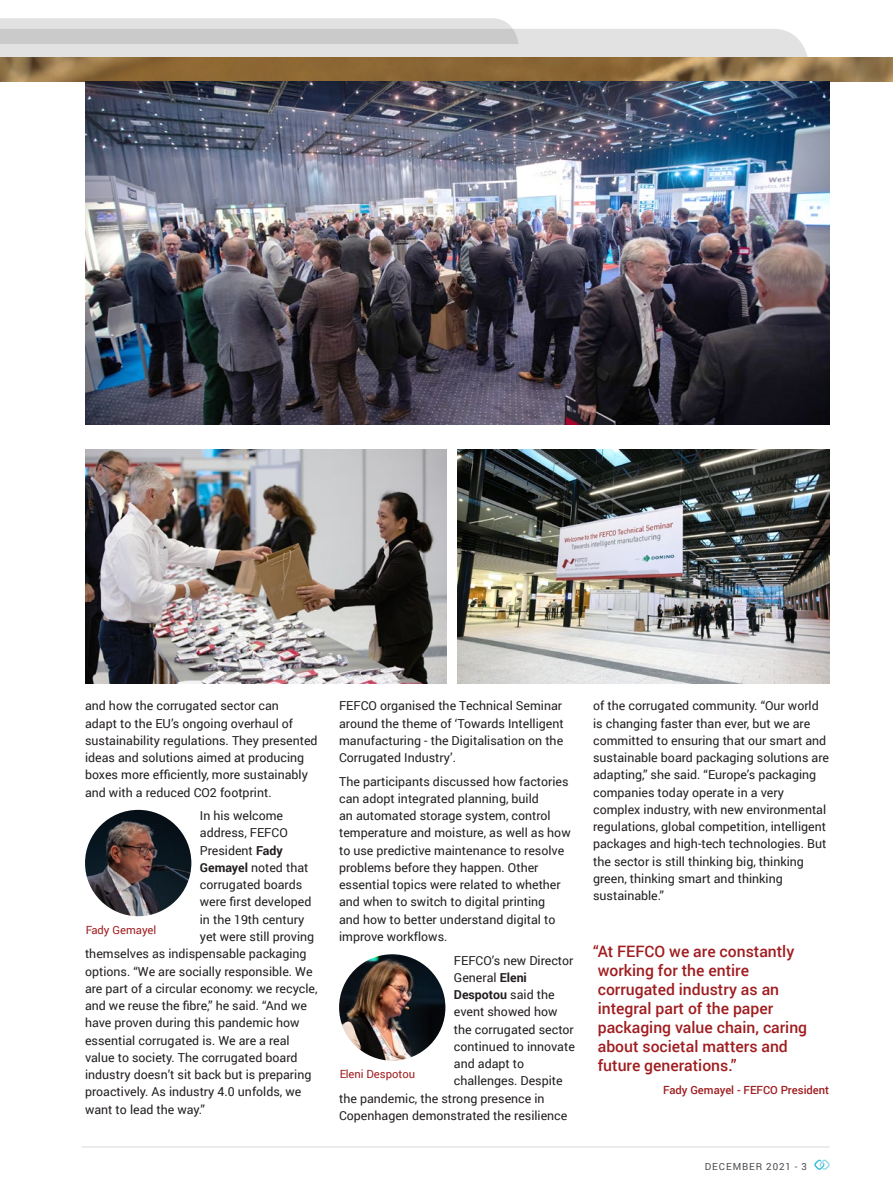
<style>
.page{position:relative;width:893px;height:1191px;background:#fff}
.page>*{position:absolute;margin:0;border:0;box-sizing:border-box;transform-origin:0 0}
.ORIG_Quote{font:500 15.75px/18.9px "Roboto";color:#9f1d20}
.Body_Roboto{font:12.3px/17.2px "Roboto";color:#231f20}
.Body_Roboto-2{font:700 12.3px "Roboto";color:#231f20}
.ORIG_Caption{font:500 11.25px "Roboto";color:#9f1d20}
.t1{font:11.25px "Roboto";color:#9f1d20}
.t2{font:9.75px "Roboto";letter-spacing:.095em;color:#4a4d51}
.s1{font-weight:700}
.s2{font-weight:400}
</style>
<div class="page">
<svg style="left:814px;top:1159px;width:16px;height:10px"></svg>
<hr style="left:82px;top:1146px;width:748px;height:1px;background:#d8d9db">
<img style="left:1px;top:56px;width:892px;height:26px">
<svg style="left:1px;top:18px;width:806px;height:38px;background:#dfdfdf"></svg>
<img style="left:85px;top:810px;width:106px;height:106px;border-radius:53px">
<img style="left:339px;top:954px;width:106px;height:106px;border-radius:53px">
<img style="left:0;top:18px;width:1px;height:64px">
<img style="left:85px;top:82px;width:745px;height:342px">
<img style="left:85px;top:450px;width:361px;height:233px">
<img style="left:457px;top:450px;width:372px;height:233px">
<p class="Body_Roboto" style="left:85px;top:697px;width:234px">and how the corrugated sector can<br>adapt to the EU’s ongoing overhaul of sustainability regulations. They presented ideas and solutions aimed at producing boxes more efficiently, more sustainably and with a reduced CO2 footprint.</p>
<p class="Body_Roboto" style="left:200px;top:806px;width:85px">In his welcome</p>
<p class="Body_Roboto" style="left:200px;top:824px;width:89px">address, FEFCO</p>
<p class="Body_Roboto" style="left:200px;top:841px;width:84px">President <span class="s1">Fady</span></p>
<p class="Body_Roboto" style="left:200px;top:858px;width:110px"><span class="s1">Gemayel</span> noted that</p>
<p class="Body_Roboto" style="left:200px;top:875px;width:104px">corrugated boards</p>
<p class="Body_Roboto" style="left:200px;top:893px;width:113px">were first developed</p>
<p class="Body_Roboto" style="left:200px;top:910px;width:106px">in the 19th century</p>
<p class="Body_Roboto" style="left:200px;top:927px;width:116px">yet were still proving</p>
<p class="Body_Roboto" style="left:85px;top:944px;width:223px">themselves as indispensable packaging</p>
<p class="Body_Roboto" style="left:85px;top:962px;width:229px">options. “We are socially responsible. We</p>
<p class="Body_Roboto" style="left:85px;top:979px;width:234px">are part of a circular economy: we recycle,</p>
<p class="Body_Roboto" style="left:85px;top:996px;width:223px">and we reuse the fibre,” he said. “And we</p>
<p class="Body_Roboto" style="left:85px;top:1013px;width:216px">have proven during this pandemic how</p>
<p class="Body_Roboto" style="left:85px;top:1031px;width:206px">essential corrugated is. We are a real</p>
<p class="Body_Roboto" style="left:85px;top:1048px;width:214px">value to society. The corrugated board</p>
<p class="Body_Roboto" style="left:85px;top:1065px;width:228px">industry doesn’t sit back but is preparing</p>
<p class="Body_Roboto" style="left:85px;top:1082px;width:218px">proactively. As industry 4.0 unfolds, we</p>
<p class="Body_Roboto" style="left:85px;top:1100px;width:121px">want to lead the way.”</p>
<p class="t1" style="left:85px;top:921px;width:73px">Fady Gemayel</p>
<p class="Body_Roboto" style="left:339px;top:697px;width:226px">FEFCO organised the Technical Seminar around the theme of ‘Towards Intelligent manufacturing - the Digitalisation on the Corrugated Industry’.</p>
<p class="Body_Roboto" style="left:339px;top:772px;width:233px">The participants discussed how factories can adopt integrated planning, build<br>an automated storage system, control temperature and moisture, as well as how to use predictive maintenance to resolve problems before they happen. Other essential topics were related to whether and when to switch to digital printing<br>and how to better understand digital to improve workflows.</p>
<p class="Body_Roboto" style="left:454px;top:951px;width:121px">FEFCO’s new Director</p>
<p class="Body_Roboto" style="left:454px;top:968px;width:75px">General <span class="s1">Eleni</span></p>
<p class="Body_Roboto-2" style="left:454px;top:986px;width:102px">Despotou <span class="s2">said the</span></p>
<p class="Body_Roboto" style="left:454px;top:1003px;width:105px">event showed how</p>
<p class="Body_Roboto" style="left:454px;top:1020px;width:121px">the corrugated sector</p>
<p class="Body_Roboto" style="left:454px;top:1037px;width:123px">continued to innovate</p>
<p class="Body_Roboto" style="left:454px;top:1054px;width:72px">and adapt to</p>
<p class="Body_Roboto" style="left:454px;top:1072px;width:110px">challenges. Despite</p>
<p class="Body_Roboto" style="left:339px;top:1089px;width:207px">the pandemic, the strong presence in</p>
<p class="Body_Roboto" style="left:339px;top:1106px;width:230px">Copenhagen demonstrated the resilience</p>
<p class="t1" style="left:339px;top:1066px;width:78px">Eleni Despotou</p>
<p class="Body_Roboto" style="left:593px;top:697px;width:237px">of the corrugated community. “Our world is changing faster than ever, but we are committed to ensuring that our smart and sustainable board packaging solutions are adapting,” she said. “Europe’s packaging companies today operate in a very complex industry, with new environmental regulations, global competition, intelligent packages and high-tech technologies. But the sector is still thinking big, thinking green, thinking smart and thinking sustainable.”</p>
<p class="ORIG_Quote" style="left:593px;top:941px;width:216px">“At FEFCO we are constantly working for the entire corrugated industry as an integral part of the paper packaging value chain, caring about societal matters and future generations.”</p>
<p class="ORIG_Caption" style="left:663px;top:1082px;width:168px">Fady Gemayel - FEFCO President</p>
<p class="t2" style="left:705px;top:1159px;width:103px">DECEMBER 2021 - 3</p>
</div>
